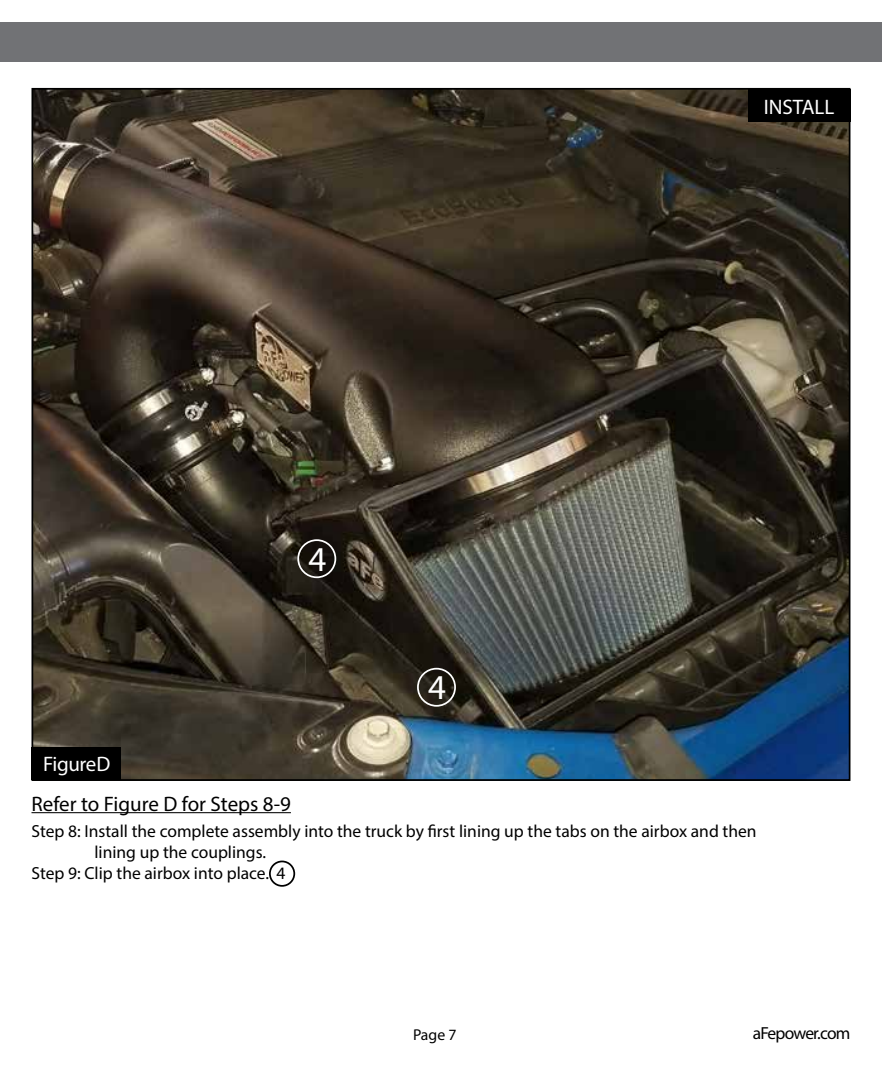
<style>
.page{position:relative;width:882px;height:1071px;background:#fff}
.page>*{position:absolute;margin:0;border:0;box-sizing:border-box;transform-origin:0 0}
.t1{font:35px "Myriad Pro";color:#fff}
.t2{font:21px "Myriad Pro";color:#000}
.t3{font:21px "Myriad Pro";letter-spacing:-.02em;color:#fff}
.t4{font:21px "Myriad Pro";color:#fff}
.t5{font:17.5px "Myriad Pro";color:#000}
.t6{font:17.5px "Myriad Pro";letter-spacing:-.045em;color:#000}
.t7{font:15.75px "Myriad Pro";color:#000}
</style>
<div class="page">
<img style="left:35px;top:91px;width:812px;height:687px">
<div style="left:0;top:23px;width:882px;height:39px;background:#717275"></div>
<hr style="left:32px;top:812px;width:259px;height:1px;background:#000">
<div style="left:32px;top:747px;width:89px;height:33px;background:#000"></div>
<div style="left:748px;top:89px;width:102px;height:33px;background:#000"></div>
<div style="left:269px;top:861px;width:26px;height:26px;border:2px solid #000;border-radius:50%"></div>
<div style="left:297px;top:539px;width:39px;height:39px;border:2px solid #fff;border-radius:50%"></div>
<div style="left:417px;top:668px;width:39px;height:39px;border:2px solid #fff;border-radius:50%"></div>
<p class="t4" style="left:764px;top:94px;width:72px">INSTALL</p>
<p class="t3" style="left:43px;top:751px;width:69px">Figure D</p>
<h1 class="t1" style="left:308px;top:537px;width:19px">4</h1>
<h1 class="t1" style="left:428px;top:666px;width:19px">4</h1>
<p class="t2" style="left:32px;top:791px;width:261px">Refer to Figure D for Steps 8-9</p>
<p class="t5" style="left:32px;top:820px;width:727px">Step 8: Install the complete assembly into the truck by first lining up the tabs on the airbox and then</p>
<p class="t5" style="left:94px;top:841px;width:173px">lining up the couplings.</p>
<p class="t5" style="left:32px;top:862px;width:256px">Step 9: Clip the airbox into place. 4</p>
<p class="t7" style="left:413px;top:1025px;width:45px">Page 7</p>
<p class="t6" style="left:753px;top:1023px;width:99px">aFepower.com</p>
</div>
